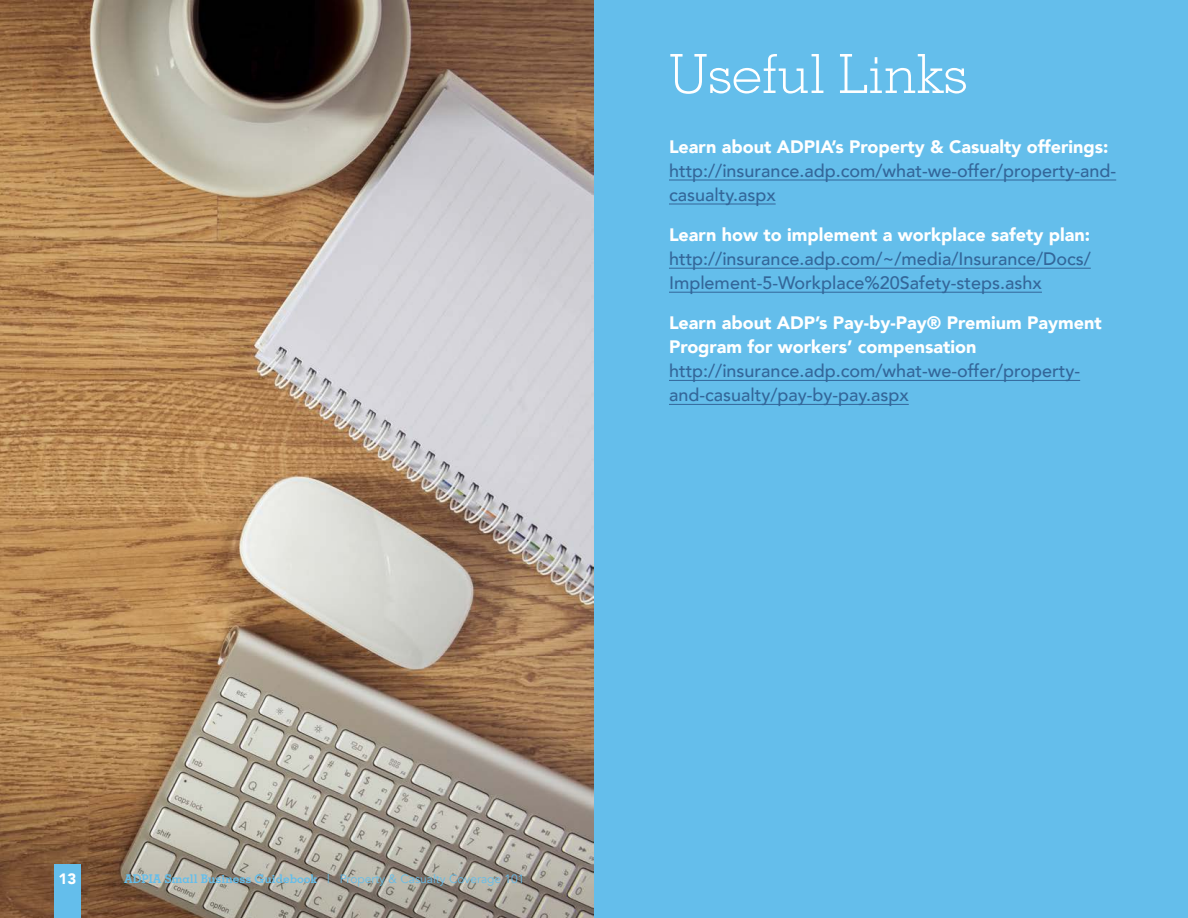
<style>
.page{position:relative;width:1188px;height:918px;background:#fff}
.page>*{position:absolute;margin:0;border:0;box-sizing:border-box;transform-origin:0 0}
.PART_PAGE_-_Number{font:300 54px "Memphis LT Std";color:#fff}
.CONTENT_PAGE_-_Body{font:500 18px/24px "Avenir";color:#369}
.CONTENT_PAGE_-_Subhe{font:900 18px/24px "Avenir";color:#fff}
.t1{font:900 15px "Avenir";color:#fff}
.t2{font:12px "Avenir";color:#64beeb}
.s1{font-weight:900;color:#fff}
.s2{font-family:"Memphis LT Std";font-weight:700}
</style>
<div class="page">
<div style="left:594px;top:0;width:594px;height:918px;background:#64beeb"></div>
<img style="left:0;top:0;width:594px;height:918px">
<hr style="left:669px;top:180px;width:447px;height:1px;background:#369">
<hr style="left:669px;top:204px;width:107px;height:1px;background:#369">
<hr style="left:669px;top:268px;width:422px;height:1px;background:#369">
<hr style="left:669px;top:292px;width:373px;height:1px;background:#369">
<hr style="left:669px;top:380px;width:411px;height:1px;background:#369">
<hr style="left:669px;top:404px;width:240px;height:1px;background:#369">
<div style="left:54px;top:864px;width:27px;height:54px;background:#64beeb"></div>
<p class="PART_PAGE_-_Number" style="left:669px;top:41px;width:300px">Useful Links</p>
<p class="CONTENT_PAGE_-_Body" style="left:669px;top:134px;width:449px"><span class="s1">Learn about ADPIA’s Property &amp; Casualty offerings: </span>http://insurance.adp.com/what-we-offer/property-and&shy;casualty.aspx</p>
<p class="CONTENT_PAGE_-_Subhe" style="left:669px;top:222px;width:423px">Learn how to implement a workplace safety plan:</p>
<p class="CONTENT_PAGE_-_Body" style="left:669px;top:246px;width:423px">http://insurance.adp.com/~/media/Insurance/Docs/<br>Implement-5-Workplace%20Safety-steps.ashx</p>
<p class="CONTENT_PAGE_-_Subhe" style="left:669px;top:311px;width:434px">Learn about ADP’s Pay-by-Pay® Premium Payment<br>Program for workers’ compensation</p>
<p class="CONTENT_PAGE_-_Body" style="left:669px;top:358px;width:413px">http://insurance.adp.com/what-we-offer/property&shy;and-casualty/pay-by-pay.aspx</p>
<p class="t1" style="left:59px;top:866px;width:19px">13</p>
<p class="t2" style="left:124px;top:872px;width:402px"><span class="s2">ADPIA Small Business Guidebook</span> | Property &amp; Casualty Coverage 101</p>
</div>
